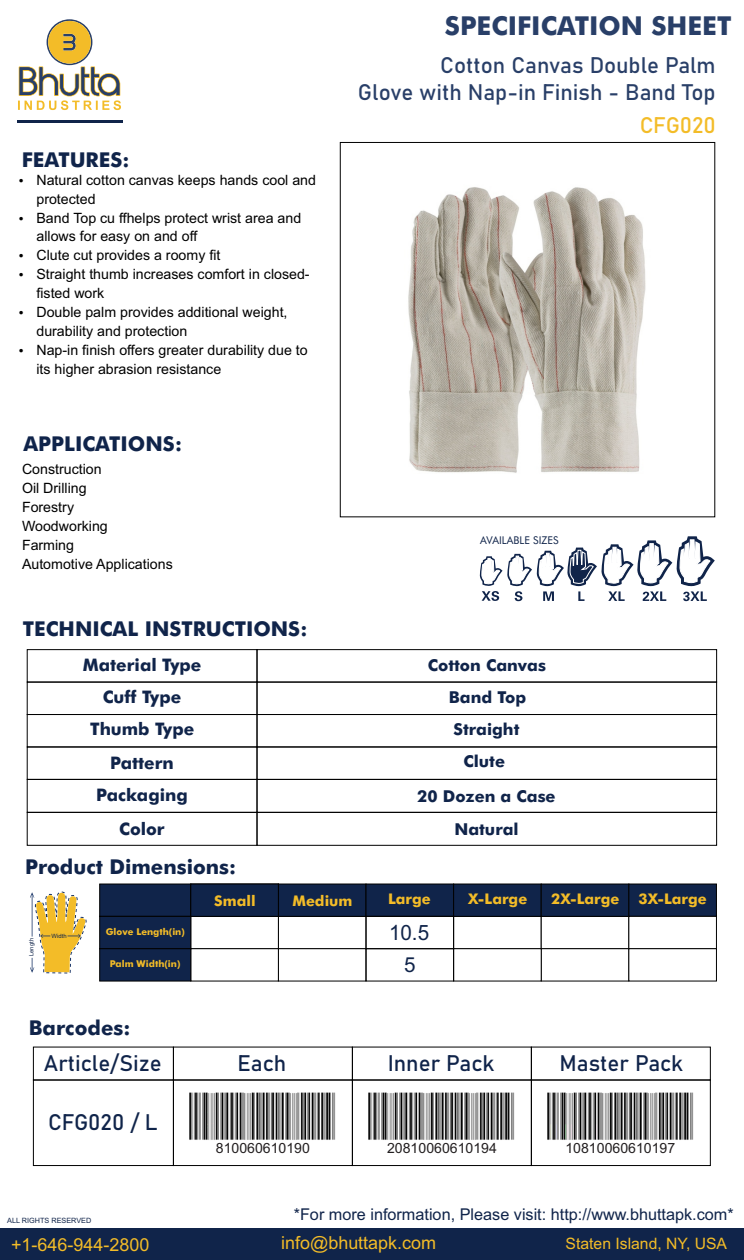
<style>
.page{position:relative;width:744px;height:1260px;background:#fff}
.page>*{position:absolute;margin:0;border:0;box-sizing:border-box;transform-origin:0 0}
.t1{font:700 26.12px "Futura BT";color:#293f68}
.t2{font:22.25px/26.8px "Bahnschrift";color:#293f68;text-align:right}
.t3{font:22.25px "Bahnschrift";color:#10244a}
.t4{font:22.25px "Bahnschrift";color:#f3bc28}
.t5{font:21.12px "Arial";color:#10244a}
.t6{font:20.62px "Arial";color:#10244a}
.t7{font:700 20.5px "Futura BT";color:#10244a}
.t8{font:18px "Arial";color:#f3bc28}
.t9{font:700 17.25px "Futura BT";color:#10244a}
.t10{font:700 16.38px "Futura BT";color:#10244a}
.t11{font:16.25px "Arial";color:#10244a}
.t12{font:15.75px "Arial";color:#f3bc28}
.t13{font:700 14.62px "Futura BT";color:#f3bc28}
.t14{font:14.25px/18.9px "Arial";color:#000}
.t15{font:14.12px "Arial";color:#231f20}
.t16{font:10.75px "Futura BT";color:#10244a}
.t17{font:700 9.38px "Futura BT";color:#f3bc28}
.t18{font:7.25px "Arial";color:#10244a}
.t19{font:5.88px "Arial";color:#10244a}
</style>
<div class="page">
<div style="left:33px;top:1080px;width:141px;height:86px;border:1px solid #000"></div>
<div style="left:531px;top:1080px;width:179px;height:86px;border:1px solid #000"></div>
<div style="left:352px;top:1080px;width:180px;height:86px;border:1px solid #000"></div>
<div style="left:173px;top:1080px;width:180px;height:86px;border:1px solid #000"></div>
<img style="left:548px;top:1093px;width:146px;height:47px">
<img style="left:369px;top:1093px;width:146px;height:47px">
<img style="left:190px;top:1093px;width:146px;height:47px">
<div style="left:541px;top:948px;width:88px;height:33px;background:#fff;border:1px solid #000"></div>
<div style="left:278px;top:948px;width:88px;height:33px;background:#fff;border:1px solid #000"></div>
<div style="left:190px;top:948px;width:89px;height:33px;background:#fff;border:1px solid #000"></div>
<div style="left:453px;top:948px;width:88px;height:33px;background:#fff;border:1px solid #000"></div>
<div style="left:99px;top:884px;width:92px;height:33px;background:#10244a;border:1px solid #000"></div>
<div style="left:99px;top:916px;width:92px;height:33px;background:#10244a;border:1px solid #000"></div>
<div style="left:99px;top:948px;width:92px;height:33px;background:#10244a;border:1px solid #000"></div>
<svg style="left:30px;top:892px;width:56px;height:82px"></svg>
<div style="left:278px;top:884px;width:88px;height:33px;background:#10244a;border:1px solid #000"></div>
<div style="left:366px;top:884px;width:88px;height:33px;background:#10244a;border:1px solid #000"></div>
<div style="left:453px;top:884px;width:88px;height:33px;background:#10244a;border:1px solid #000"></div>
<div style="left:541px;top:884px;width:88px;height:33px;background:#10244a;border:1px solid #000"></div>
<div style="left:366px;top:916px;width:88px;height:33px;border:1px solid #000"></div>
<div style="left:366px;top:948px;width:88px;height:33px;border:1px solid #000"></div>
<div style="left:628px;top:884px;width:89px;height:33px;background:#10244a;border:1px solid #000"></div>
<div style="left:190px;top:884px;width:89px;height:33px;background:#10244a;border:1px solid #000"></div>
<div style="left:628px;top:916px;width:89px;height:33px;background:#fff;border:1px solid #000"></div>
<div style="left:628px;top:948px;width:89px;height:33px;background:#fff;border:1px solid #000"></div>
<div style="left:0;top:1228px;width:744px;height:32px;background:#10244a"></div>
<svg style="left:18px;top:19px;width:103px;height:91px"></svg>
<hr style="left:17px;top:120px;width:105px;height:3px;background:#10244a">
<div style="left:340px;top:142px;width:375px;height:375px;border:1px solid #000"></div>
<svg style="left:479px;top:536px;width:236px;height:65px"></svg>
<div style="left:27px;top:649px;width:230px;height:33px;border:1px solid #000"></div>
<div style="left:257px;top:649px;width:460px;height:33px;border:1px solid #000"></div>
<div style="left:27px;top:682px;width:230px;height:33px;border:1px solid #000"></div>
<div style="left:257px;top:682px;width:460px;height:33px;border:1px solid #000"></div>
<div style="left:27px;top:714px;width:230px;height:33px;border:1px solid #000"></div>
<div style="left:257px;top:714px;width:460px;height:33px;border:1px solid #000"></div>
<div style="left:27px;top:747px;width:230px;height:33px;border:1px solid #000"></div>
<div style="left:257px;top:747px;width:460px;height:33px;border:1px solid #000"></div>
<div style="left:257px;top:812px;width:460px;height:34px;border:1px solid #000"></div>
<div style="left:27px;top:812px;width:230px;height:34px;border:1px solid #000"></div>
<img style="left:408px;top:187px;width:238px;height:286px">
<h1 class="t1" style="left:445px;top:15px;width:288px">SPECIFICATION SHEET</h1>
<h3 class="t7" style="left:22px;top:151px;width:109px">FEATURES:</h3>
<p class="t14" style="left:36px;top:172px;width:281px">Natural cotton canvas keeps hands cool and protected<br>Band Top cu ffhelps protect wrist area and allows for easy on and off</p>
<p class="t14" style="left:36px;top:266px;width:275px">Straight thumb increases comfort in closed&shy;fisted work<br>Double palm provides additional weight, durability and protection</p>
<p class="t14" style="left:36px;top:247px;width:185px">Clute cut provides a roomy fit</p>
<p class="t14" style="left:36px;top:342px;width:273px">Nap-in finish offers greater durability due to its higher abrasion resistance</p>
<h3 class="t7" style="left:23px;top:436px;width:160px">APPLICATIONS:</h3>
<p class="t14" style="left:22px;top:461px;width:152px">Construction<br>Oil Drilling<br>Forestry<br>Woodworking<br>Farming<br>Automotive Applications</p>
<h3 class="t7" style="left:23px;top:620px;width:286px">TECHNICAL INSTRUCTIONS:</h3>
<p class="t9" style="left:83px;top:657px;width:120px">Material Type</p>
<p class="t9" style="left:103px;top:690px;width:80px">Cuff Type</p>
<p class="t9" style="left:90px;top:722px;width:106px">Thumb Type</p>
<p class="t9" style="left:110px;top:756px;width:65px">Pattern</p>
<p class="t9" style="left:96px;top:787px;width:93px">Packaging</p>
<h2 class="t2" style="left:358px;top:53px;width:359px">Cotton Canvas Double Palm<br>Glove with Nap-in Finish - Band Top</h2>
<h2 class="t4" style="left:640px;top:116px;width:78px">CFG020</h2>
<p class="t16" style="left:480px;top:536px;width:80px">AVAILABLE SIZES</p>
<p class="t10" style="left:428px;top:659px;width:120px">Cotton Canvas</p>
<p class="t10" style="left:449px;top:690px;width:79px">Band Top</p>
<p class="t10" style="left:453px;top:723px;width:67px">Straight</p>
<p class="t10" style="left:463px;top:755px;width:43px">Clute</p>
<p class="t10" style="left:417px;top:790px;width:140px">20 Dozen a Case</p>
<p class="t9" style="left:119px;top:822px;width:47px">Color</p>
<p class="t10" style="left:454px;top:822px;width:66px">Natural</p>
<h3 class="t7" style="left:25px;top:858px;width:213px">Product Dimensions:</h3>
<p class="t19" style="left:29px;top:956px;width:19px;rotate:-90deg">Length</p>
<p class="t19" style="left:52px;top:934px;width:17px">Width</p>
<p class="t17" style="left:106px;top:928px;width:81px">Glove Length(in)</p>
<p class="t17" style="left:110px;top:960px;width:72px">Palm Width(in)</p>
<h3 class="t7" style="left:29px;top:1019px;width:103px">Barcodes:</h3>
<p class="t13" style="left:214px;top:894px;width:43px">Small</p>
<p class="t13" style="left:292px;top:894px;width:61px">Medium</p>
<p class="t13" style="left:388px;top:893px;width:44px">Large</p>
<p class="t13" style="left:468px;top:893px;width:61px">X-Large</p>
<p class="t13" style="left:551px;top:893px;width:70px">2X-Large</p>
<p class="t13" style="left:638px;top:893px;width:70px">3X-Large</p>
<h3 class="t5" style="left:389px;top:925px;width:42px">10.5</h3>
<h3 class="t6" style="left:404px;top:957px;width:13px">5</h3>
<h2 class="t3" style="left:44px;top:1053px;width:119px">Article/Size</h2>
<h2 class="t3" style="left:238px;top:1054px;width:50px">Each</h2>
<h2 class="t3" style="left:388px;top:1054px;width:108px">Inner Pack</h2>
<h2 class="t3" style="left:559px;top:1053px;width:125px">Master Pack</h2>
<h2 class="t3" style="left:48px;top:1112px;width:111px">CFG020 / L</h2>
<p class="t18" style="left:7px;top:1218px;width:86px">ALL RIGHTS RESERVED</p>
<p class="t15" style="left:216px;top:1143px;width:96px">810060610190</p>
<p class="t15" style="left:387px;top:1143px;width:111px">20810060610194</p>
<p class="t15" style="left:565px;top:1143px;width:111px">10810060610197</p>
<p class="t11" style="left:294px;top:1208px;width:441px">*For more information, Please visit: http://www.bhuttapk.com*</p>
<p class="t8" style="left:11px;top:1237px;width:140px">+1-646-944-2800</p>
<p class="t8" style="left:281px;top:1236px;width:156px">info@bhuttapk.com</p>
<p class="t12" style="left:565px;top:1237px;width:163px">Staten Island, NY, USA</p>
</div>
